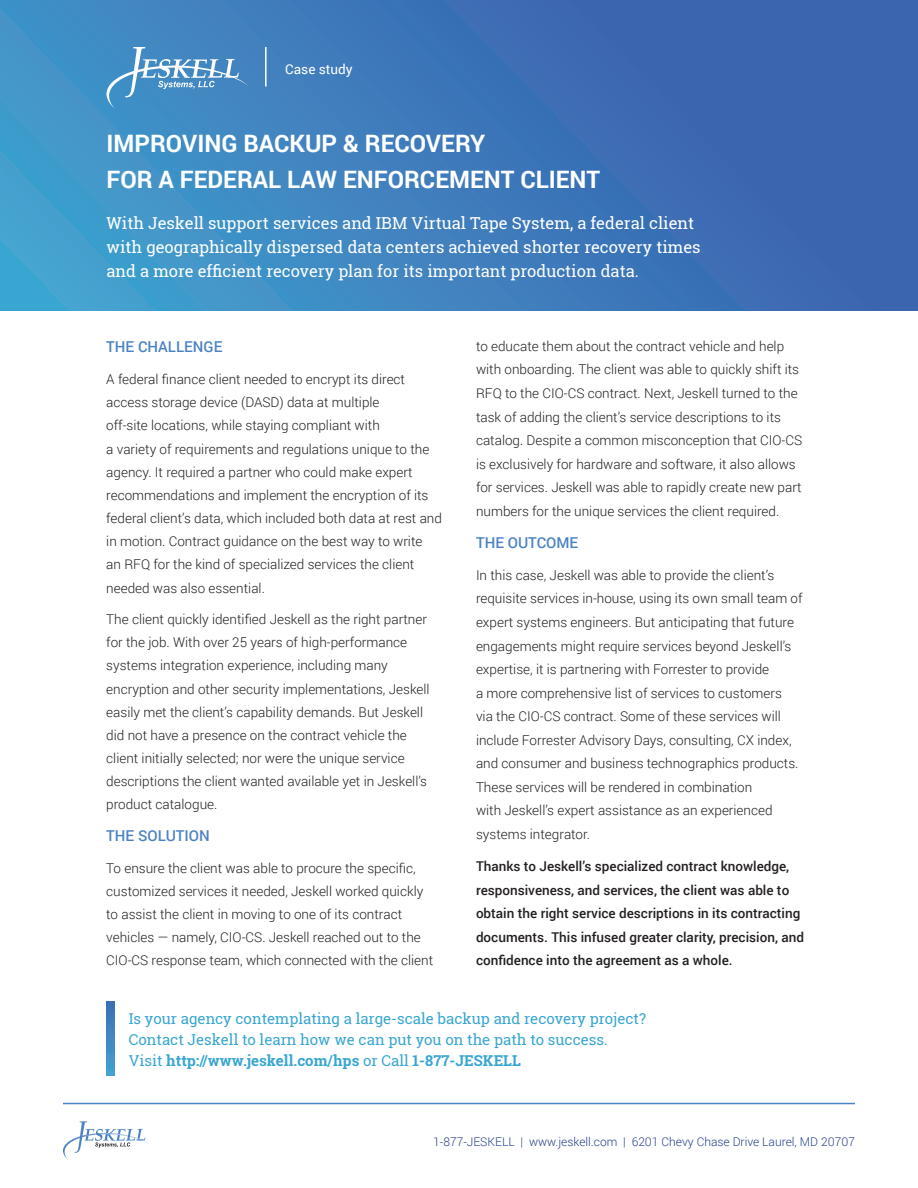
<style>
.page{position:relative;width:918px;height:1188px;background:#fff}
.page>*{position:absolute;margin:0;border:0;box-sizing:border-box;transform-origin:0 0}
.t1{font:700 24px/36px "Roboto";color:#fff}
.t2{font:16.5px/24px "Roboto Slab";color:#fff}
.t3{font:15px/21px "Roboto Slab";color:#39a6d1}
.t4{font:500 15px "Roboto";color:#4b82c3}
.t5{font:300 13.5px/23.1px "Roboto";color:#231f20}
.t6{font:500 13.5px/23.5px "Roboto";color:#231f20}
.t7{font:13.5px "Roboto";color:#fff}
.t8{font:300 12px "Roboto";color:#253f8e}
.s1{font-weight:700}
</style>
<div class="page">
<div style="left:0;top:0;width:918px;height:310px;background:linear-gradient(to right,#429bcc,#3b5cac)"></div>
<svg style="left:107px;top:1001px;width:8px;height:74px"></svg>
<svg style="left:106px;top:47px;width:142px;height:62px;background:#5a98ca"></svg>
<hr style="left:265px;top:47px;width:2px;height:40px;background:#fff">
<hr style="left:63px;top:1103px;width:792px;height:1px;background:#4b82c3">
<svg style="left:63px;top:1121px;width:84px;height:39px"></svg>
<p class="t7" style="left:285px;top:59px;width:69px">Case study</p>
<h1 class="t1" style="left:107px;top:124px;width:495px">IMPROVING BACKUP &amp; RECOVERY<br>FOR A FEDERAL LAW ENFORCEMENT CLIENT</h1>
<p class="t2" style="left:107px;top:211px;width:596px">With Jeskell support services and IBM Virtual Tape System, a federal client with geographically dispersed data centers achieved shorter recovery times and a more efficient recovery plan for its important production data.</p>
<p class="t4" style="left:106px;top:337px;width:118px">THE CHALLENGE</p>
<p class="t5" style="left:106px;top:367px;width:337px">A federal finance client needed to encrypt its direct access storage device (DASD) data at multiple<br>off-site locations, while staying compliant with<br>a variety of requirements and regulations unique to the agency. It required a partner who could make expert recommendations and implement the encryption of its federal client’s data, which included both data at rest and in motion. Contract guidance on the best way to write<br>an RFQ for the kind of specialized services the client needed was also essential.</p>
<p class="t5" style="left:106px;top:607px;width:325px">The client quickly identified Jeskell as the right partner for the job. With over 25 years of high-performance systems integration experience, including many encryption and other security implementations, Jeskell easily met the client’s capability demands. But Jeskell did not have a presence on the contract vehicle the client initially selected; nor were the unique service descriptions the client wanted available yet in Jeskell’s product catalogue.</p>
<p class="t4" style="left:106px;top:825px;width:105px">THE SOLUTION</p>
<p class="t5" style="left:106px;top:856px;width:328px">To ensure the client was able to procure the specific, customized services it needed, Jeskell worked quickly to assist the client in moving to one of its contract vehicles — namely, CIO-CS. Jeskell reached out to the CIO-CS response team, which connected with the client</p>
<p class="t5" style="left:476px;top:334px;width:328px;line-height:23.5px">to educate them about the contract vehicle and help with onboarding. The client was able to quickly shift its RFQ to the CIO-CS contract. Next, Jeskell turned to the task of adding the client’s service descriptions to its catalog. Despite a common misconception that CIO-CS is exclusively for hardware and software, it also allows for services. Jeskell was able to rapidly create new part numbers for the unique services the client required.</p>
<p class="t4" style="left:476px;top:532px;width:104px">THE OUTCOME</p>
<p class="t5" style="left:476px;top:563px;width:328px;line-height:23.5px">In this case, Jeskell was able to provide the client’s requisite services in-house, using its own small team of expert systems engineers. But anticipating that future engagements might require services beyond Jeskell’s expertise, it is partnering with Forrester to provide<br>a more comprehensive list of services to customers<br>via the CIO-CS contract. Some of these services will include Forrester Advisory Days, consulting, CX index, and consumer and business technographics products.<br>These services will be rendered in combination<br>with Jeskell’s expert assistance as an experienced systems integrator.</p>
<p class="t6" style="left:476px;top:854px;width:330px">Thanks to Jeskell’s specialized contract knowledge, responsiveness, and services, the client was able to obtain the right service descriptions in its contracting documents. This infused greater clarity, precision, and confidence into the agreement as a whole.</p>
<p class="t3" style="left:129px;top:1008px;width:519px">Is your agency contemplating a large-scale backup and recovery project?<br>Contact Jeskell to learn how we can put you on the path to success.<br>Visit <span class="s1">http://www.jeskell.com/hps</span> or Call <span class="s1">1-877-JESKELL</span></p>
<p class="t8" style="left:433px;top:1134px;width:423px">1-877-JESKELL | www.jeskell.com | 6201 Chevy Chase Drive Laurel, MD 20707</p>
</div>
